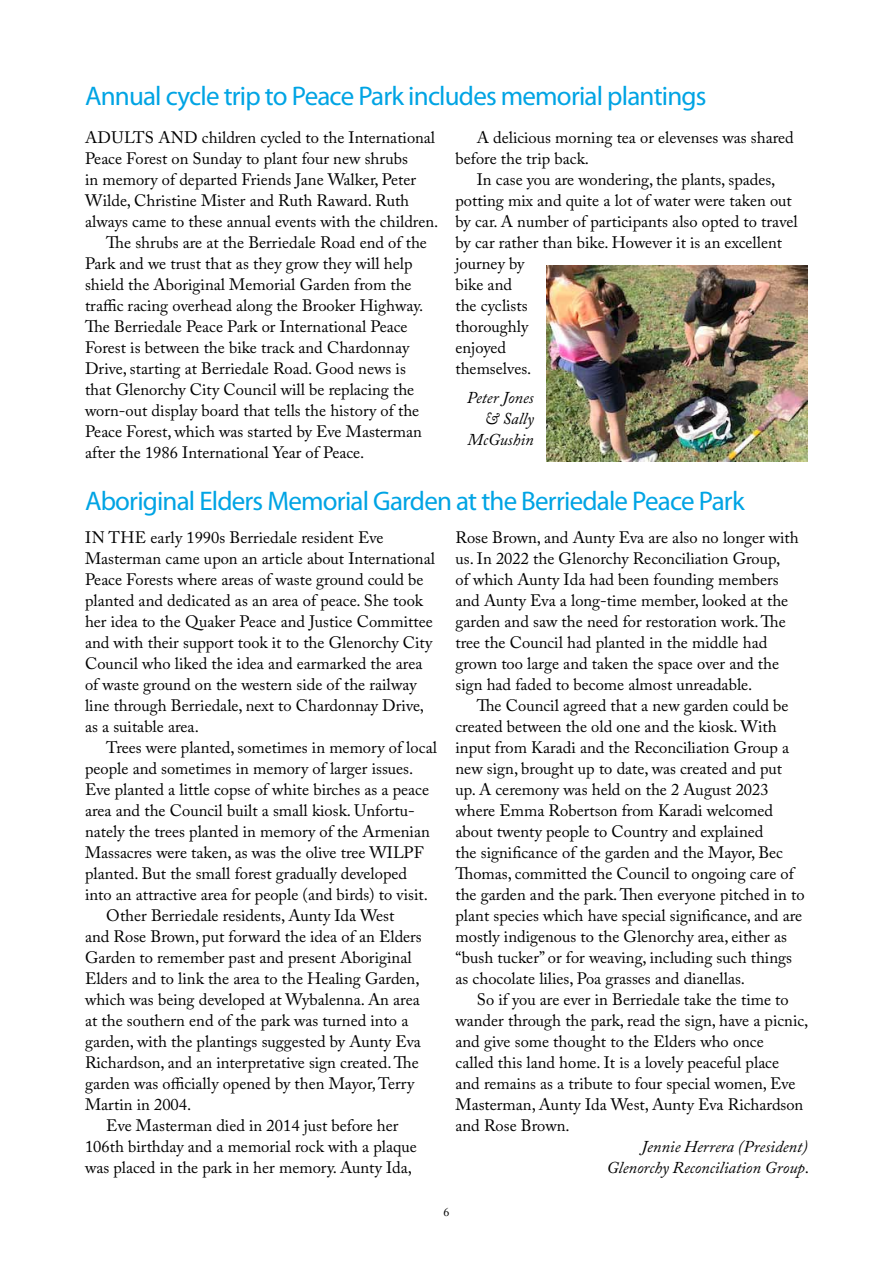
<style>
.page{position:relative;width:893px;height:1263px;background:#fff}
.page>*{position:absolute;margin:0;border:0;box-sizing:border-box;transform-origin:0 0}
.t1{font:27px "Myriad Pro";letter-spacing:-.03em;color:#00a4e4}
.t2{font:16.5px/21px "Adobe Caslon Pro";color:#000}
.t3{font:italic 16.5px/21px "Adobe Caslon Pro";color:#000;text-align:right}
.t4{font:12px "Adobe Caslon Pro";color:#000}
.s1{font-style:normal}
</style>
<div class="page">
<img style="left:547px;top:265px;width:261px;height:196px">
<h1 class="t1" style="left:85px;top:80px;width:623px">Annual cycle trip to Peace Park includes memorial plantings</h1>
<p class="t2" style="left:85px;top:126px;width:25px">Adults</p>
<p class="t2" style="left:158px;top:126px;width:14px">and</p>
<p class="t2" style="left:202px;top:126px;width:235px">children cycled to the International</p>
<p class="t2" style="left:85px;top:147px;width:324px">Peace Forest on Sunday to plant four new shrubs</p>
<p class="t2" style="left:85px;top:168px;width:333px">in memory of departed Friends Jane Walker, Peter</p>
<p class="t2" style="left:85px;top:189px;width:326px">Wilde, Christine Mister and Ruth Raward. Ruth</p>
<p class="t2" style="left:85px;top:210px;width:355px">always came to these annual events with the children.</p>
<p class="t2" style="left:106px;top:231px;width:322px">The shrubs are at the Berriedale Road end of the</p>
<p class="t2" style="left:85px;top:252px;width:329px">Park and we trust that as they grow they will help</p>
<p class="t2" style="left:85px;top:273px;width:328px">shield the Aboriginal Memorial Garden from the</p>
<p class="t2" style="left:85px;top:294px;width:340px">traffic racing overhead along the Brooker Highway.</p>
<p class="t2" style="left:85px;top:315px;width:324px">The Berriedale Peace Park or International Peace</p>
<p class="t2" style="left:85px;top:336px;width:326px">Forest is between the bike track and Chardonnay</p>
<p class="t2" style="left:85px;top:357px;width:322px">Drive, starting at Berriedale Road. Good news is</p>
<p class="t2" style="left:85px;top:378px;width:331px">that Glenorchy City Council will be replacing the</p>
<p class="t2" style="left:85px;top:399px;width:336px">worn-out display board that tells the history of the</p>
<p class="t2" style="left:85px;top:420px;width:339px">Peace Forest, which was started by Eve Masterman</p>
<p class="t2" style="left:85px;top:441px;width:281px">after the 1986 International Year of Peace.</p>
<p class="t2" style="left:455px;top:126px;width:340px;text-indent:21px">A delicious morning tea or elevenses was shared before the trip back.</p>
<p class="t2" style="left:455px;top:168px;width:344px;text-indent:21px">In case you are wondering, the plants, spades, potting mix and quite a lot of water were taken out by car. A number of participants also opted to travel by car rather than bike. However it is an excellent journey by<br>bike and<br>the cyclists<br>thoroughly<br>enjoyed<br>themselves.</p>
<p class="t3" style="left:467px;top:387px;width:69px">Peter Jones &amp; Sally<br>McGushin</p>
<h1 class="t1" style="left:85px;top:485px;width:661px">Aboriginal Elders Memorial Garden at the Berriedale Peace Park</h1>
<p class="t2" style="left:85px;top:526px;width:37px">In the</p>
<p class="t2" style="left:85px;top:526px;width:351px;text-indent:66px">early 1990s Berriedale resident Eve Masterman came upon an article about International Peace Forests where areas of waste ground could be planted and dedicated as an area of peace. She took her idea to the Quaker Peace and Justice Committee and with their support took it to the Glenorchy City Council who liked the idea and earmarked the area of waste ground on the western side of the railway line through Berriedale, next to Chardonnay Drive, as a suitable area.</p>
<p class="t2" style="left:106px;top:736px;width:332px">Trees were planted, sometimes in memory of local</p>
<p class="t2" style="left:85px;top:757px;width:330px">people and sometimes in memory of larger issues.</p>
<p class="t2" style="left:85px;top:778px;width:345px">Eve planted a little copse of white birches as a peace</p>
<p class="t2" style="left:85px;top:799px;width:331px">area and the Council built a small kiosk. Unfortu-</p>
<p class="t2" style="left:85px;top:820px;width:346px">nately the trees planted in memory of the Armenian</p>
<p class="t2" style="left:85px;top:841px;width:340px">Massacres were taken, as was the olive tree WILPF</p>
<p class="t2" style="left:85px;top:862px;width:324px">planted. But the small forest gradually developed</p>
<p class="t2" style="left:85px;top:883px;width:344px">into an attractive area for people (and birds) to visit.</p>
<p class="t2" style="left:106px;top:904px;width:289px">Other Berriedale residents, Aunty Ida West</p>
<p class="t2" style="left:85px;top:925px;width:338px">and Rose Brown, put forward the idea of an Elders</p>
<p class="t2" style="left:85px;top:946px;width:328px">Garden to remember past and present Aboriginal</p>
<p class="t2" style="left:85px;top:967px;width:336px">Elders and to link the area to the Healing Garden,</p>
<p class="t2" style="left:85px;top:988px;width:336px">which was being developed at Wybalenna. An area</p>
<p class="t2" style="left:85px;top:1009px;width:325px">at the southern end of the park was turned into a</p>
<p class="t2" style="left:85px;top:1030px;width:337px">garden, with the plantings suggested by Aunty Eva</p>
<p class="t2" style="left:85px;top:1051px;width:335px">Richardson, and an interpretative sign created. The</p>
<p class="t2" style="left:85px;top:1072px;width:331px">garden was officially opened by then Mayor, Terry</p>
<p class="t2" style="left:85px;top:1093px;width:108px">Martin in 2004.</p>
<p class="t2" style="left:106px;top:1114px;width:294px">Eve Masterman died in 2014 just before her</p>
<p class="t2" style="left:85px;top:1135px;width:333px">106th birthday and a memorial rock with a plaque</p>
<p class="t2" style="left:85px;top:1157px;width:329px">was placed in the park in her memory. Aunty Ida,</p>
<p class="t2" style="left:455px;top:527px;width:345px">Rose Brown, and Aunty Eva are also no longer with us. In 2022 the Glenorchy Reconciliation Group,<br>of which Aunty Ida had been founding members and Aunty Eva a long-time member, looked at the garden and saw the need for restoration work. The tree the Council had planted in the middle had grown too large and taken the space over and the sign had faded to become almost unreadable.</p>
<p class="t2" style="left:455px;top:695px;width:351px;text-indent:21px">The Council agreed that a new garden could be created between the old one and the kiosk. With input from Karadi and the Reconciliation Group a new sign, brought up to date, was created and put up. A ceremony was held on the 2 August 2023 where Emma Robertson from Karadi welcomed about twenty people to Country and explained<br>the significance of the garden and the Mayor, Bec Thomas, committed the Council to ongoing care of the garden and the park. Then everyone pitched in to plant species which have special significance, and are mostly indigenous to the Glenorchy area, either as “bush tucker” or for weaving, including such things as chocolate lilies, Poa grasses and dianellas.</p>
<p class="t2" style="left:455px;top:989px;width:354px;text-indent:21px">So if you are ever in Berriedale take the time to wander through the park, read the sign, have a picnic, and give some thought to the Elders who once<br>called this land home. It is a lovely peaceful place<br>and remains as a tribute to four special women, Eve Masterman, Aunty Ida West, Aunty Eva Richardson and Rose Brown.</p>
<p class="t3" style="left:607px;top:1136px;width:204px">Jennie Herrera (President)<br>Glenorchy Reconciliation Group<span class="s1">.</span></p>
<p class="t4" style="left:443px;top:1205px;width:7px">6</p>
</div>
